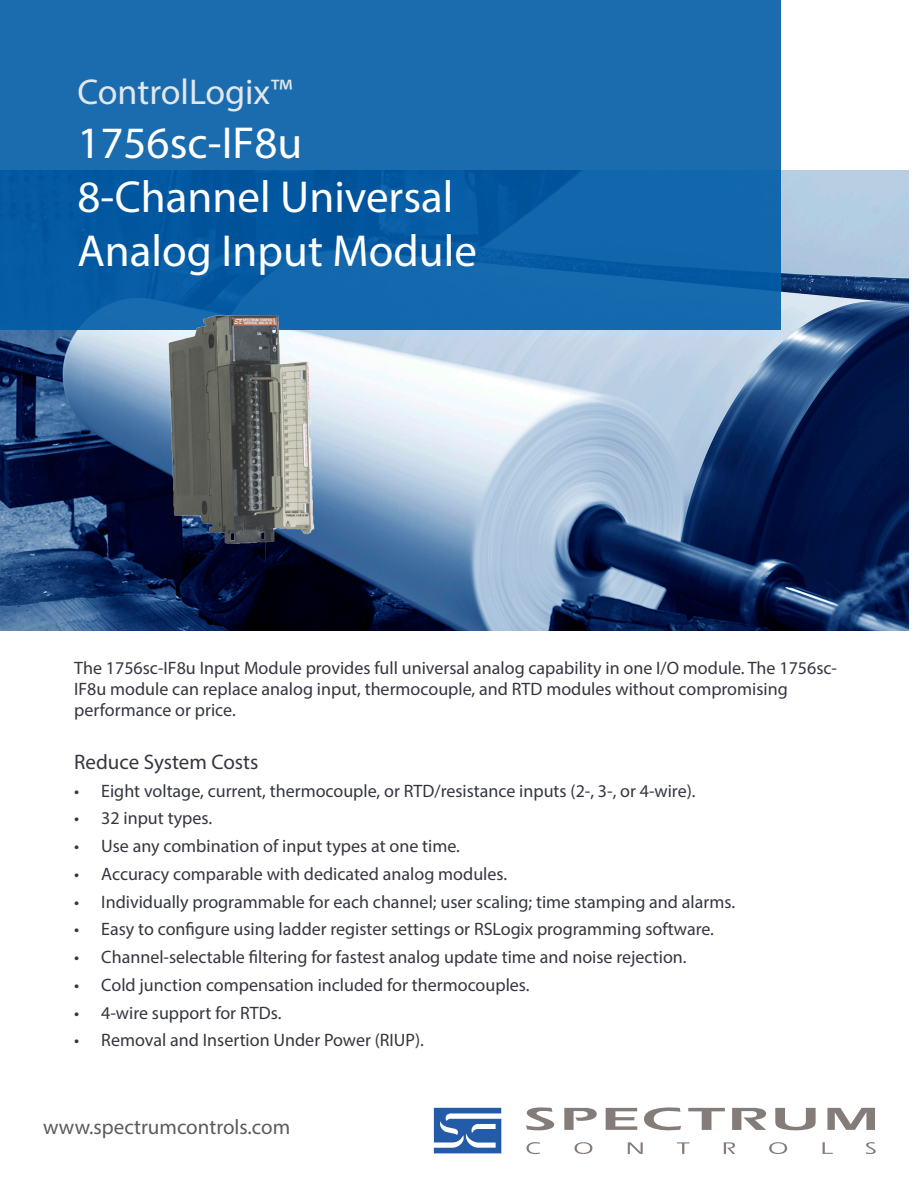
<style>
.page{position:relative;width:918px;height:1188px;background:#fff}
.page>*{position:absolute;margin:0;border:0;box-sizing:border-box;transform-origin:0 0}
.t1{font:45px "Myriad Pro";color:#fff}
.t2{font:36px "Myriad Pro";color:#e3e7ea}
.t3{font:21px "Myriad Pro";color:#5c5c5f}
.web_address{font:21px "Myriad Pro";color:#33373f}
.web_address-2{font:18px/21px "Myriad Pro";color:#33373f}
</style>
<div class="page">
<img style="left:0;top:171px;width:908px;height:460px">
<svg style="left:0;top:0;width:781px;height:330px;background:#1266ab"></svg>
<svg style="left:866px;top:1142px;width:10px;height:12px"></svg>
<svg style="left:823px;top:1142px;width:10px;height:12px"></svg>
<svg style="left:769px;top:1142px;width:18px;height:12px"></svg>
<svg style="left:574px;top:1142px;width:18px;height:12px"></svg>
<svg style="left:526px;top:1142px;width:14px;height:12px"></svg>
<svg style="left:628px;top:1142px;width:15px;height:12px"></svg>
<svg style="left:677px;top:1142px;width:12px;height:12px"></svg>
<svg style="left:724px;top:1142px;width:11px;height:12px"></svg>
<svg style="left:526px;top:1107px;width:28px;height:23px"></svg>
<svg style="left:606px;top:1108px;width:31px;height:22px"></svg>
<svg style="left:644px;top:1107px;width:37px;height:23px"></svg>
<svg style="left:688px;top:1108px;width:37px;height:22px"></svg>
<svg style="left:732px;top:1108px;width:34px;height:22px"></svg>
<svg style="left:775px;top:1108px;width:41px;height:22px"></svg>
<svg style="left:827px;top:1108px;width:48px;height:22px"></svg>
<svg style="left:564px;top:1108px;width:33px;height:22px"></svg>
<svg style="left:434px;top:1108px;width:67px;height:45px"></svg>
<img style="left:156px;top:289px;width:168px;height:270px">
<p class="t2" style="left:77px;top:70px;width:217px">ControlLogix™</p>
<p class="t1" style="left:77px;top:116px;width:226px">1756sc-IF8u</p>
<p class="t1" style="left:77px;top:170px;width:378px">8-Channel Universal</p>
<p class="t1" style="left:77px;top:224px;width:401px">Analog Input Module</p>
<p class="web_address-2" style="left:74px;top:658px;width:764px">The 1756sc-IF8u Input Module provides full universal analog capability in one I/O module. The 1756sc-<br>IF8u module can replace analog input, thermocouple, and RTD modules without compromising performance or price.</p>
<p class="web_address" style="left:74px;top:749px;width:186px">Reduce System Costs</p>
<p class="web_address-2" style="left:74px;top:780px;width:623px">• Eight voltage, current, thermocouple, or RTD/resistance inputs (2-, 3-, or 4-wire).</p>
<p class="web_address-2" style="left:74px;top:808px;width:139px">• 32 input types.</p>
<p class="web_address-2" style="left:74px;top:835px;width:387px">• Use any combination of input types at one time.</p>
<p class="web_address-2" style="left:74px;top:863px;width:434px">• Accuracy comparable with dedicated analog modules.</p>
<p class="web_address-2" style="left:74px;top:891px;width:662px">• Individually programmable for each channel; user scaling; time stamping and alarms.</p>
<p class="web_address-2" style="left:74px;top:919px;width:641px">• Easy to configure using ladder register settings or RSLogix programming software.</p>
<p class="web_address-2" style="left:74px;top:946px;width:614px">• Channel-selectable filtering for fastest analog update time and noise rejection.</p>
<p class="web_address-2" style="left:74px;top:974px;width:457px">• Cold junction compensation included for thermocouples.</p>
<p class="web_address-2" style="left:74px;top:1002px;width:209px">• 4-wire support for RTDs.</p>
<p class="web_address-2" style="left:74px;top:1030px;width:351px">• Removal and Insertion Under Power (RIUP).</p>
<p class="t3" style="left:43px;top:1114px;width:248px">www.spectrumcontrols.com</p>
</div>
